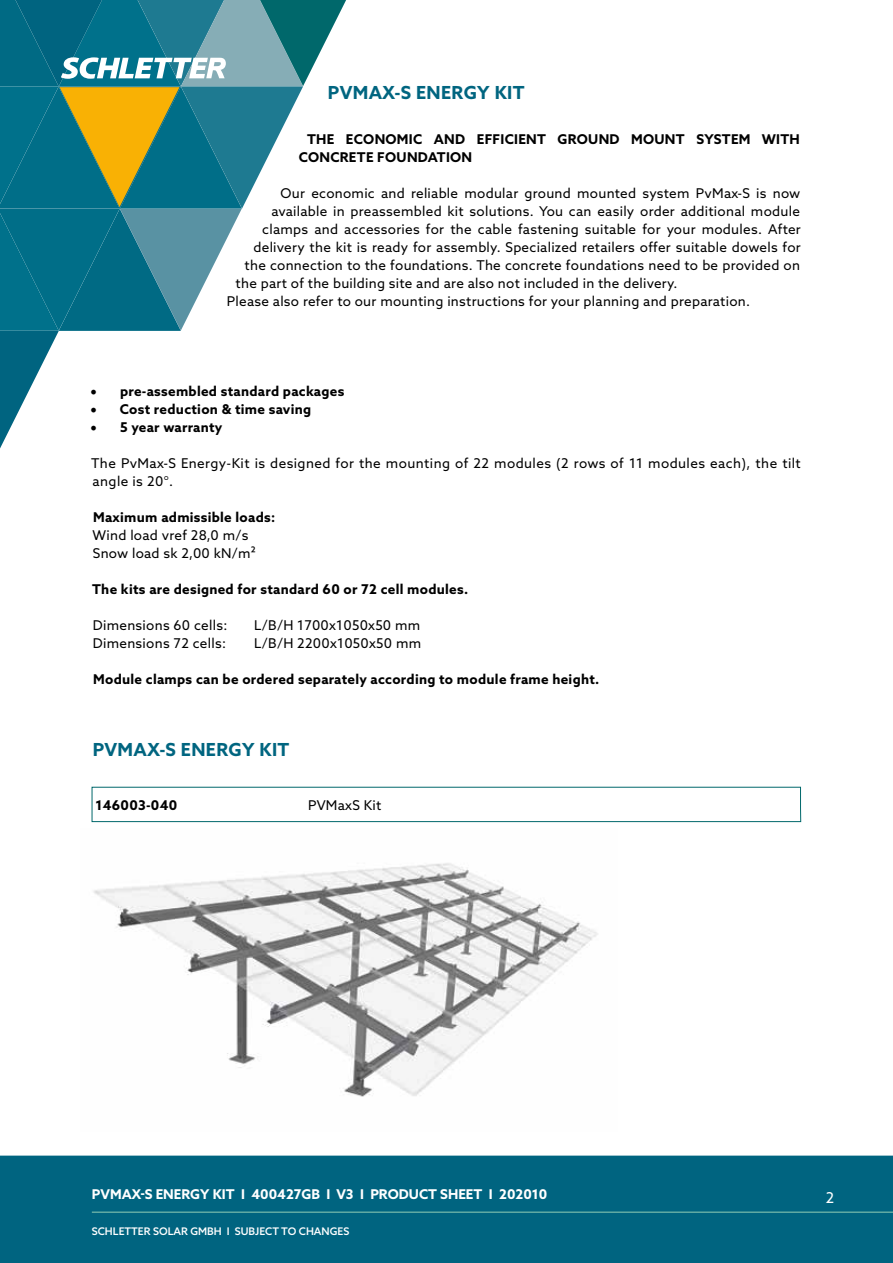
<style>
.page{position:relative;width:893px;height:1263px;background:#fff}
.page>*{position:absolute;margin:0;border:0;box-sizing:border-box;transform-origin:0 0}
.t1{font:700 18px "Azo Sans";letter-spacing:.02em;color:#006580}
.t2{font:15px "Azo Sans";color:#fff}
.t3{font:13.5px/18px "Azo Sans";letter-spacing:.02em;color:#000}
.t4{font:700 13.5px/18px "Azo Sans";letter-spacing:.02em;color:#000}
.t5{font:700 13.5px "Azo Sans";color:#fff}
.t6{font:500 10.5px "Azo Sans";color:#fff}
.s1{font-family:"Minion Pro";font-weight:400;font-size:18px}
</style>
<div class="page">
<div style="left:0;top:1155px;width:893px;height:108px;background:#006480"></div>
<hr style="left:92px;top:1212px;width:801px;height:1px;background:#93cdb5">
<svg style="left:0;top:0;width:346px;height:449px"></svg>
<img style="left:93px;top:863px;width:505px;height:234px">
<svg style="left:92px;top:787px;width:709px;height:35px"></svg>
<h1 class="t1" style="left:328px;top:81px;width:198px">PVMAX-S ENERGY KIT</h1>
<p class="t4" style="left:299px;top:130px;width:503px;text-indent:8px">THE ECONOMIC AND EFFICIENT GROUND MOUNT SYSTEM WITH<br>CONCRETE FOUNDATION</p>
<p class="t3" style="left:281px;top:184px;width:521px">Our economic and reliable modular ground mounted system PvMax-S is now</p>
<p class="t3" style="left:271px;top:202px;width:530px">available in preassembled kit solutions. You can easily order additional module</p>
<p class="t3" style="left:262px;top:220px;width:540px">clamps and accessories for the cable fastening suitable for your modules. After</p>
<p class="t3" style="left:253px;top:238px;width:549px">delivery the kit is ready for assembly. Specialized retailers offer suitable dowels for</p>
<p class="t3" style="left:245px;top:256px;width:557px">the connection to the foundations. The concrete foundations need to be provided on</p>
<p class="t3" style="left:236px;top:274px;width:444px">the part of the building site and are also not included in the delivery.</p>
<p class="t3" style="left:227px;top:292px;width:525px">Please also refer to our mounting instructions for your planning and preparation.</p>
<p class="t4" style="left:90px;top:382px;width:256px"><span class="s1">•</span> pre-assembled standard packages</p>
<p class="t4" style="left:90px;top:400px;width:222px"><span class="s1">•</span> Cost reduction &amp; time saving</p>
<p class="t4" style="left:90px;top:418px;width:134px"><span class="s1">•</span> 5 year warranty</p>
<p class="t3" style="left:91px;top:454px;width:711px">The PvMax-S Energy-Kit is designed for the mounting of 22 modules (2 rows of 11 modules each), the tilt angle is 20°.</p>
<p class="t4" style="left:93px;top:508px;width:184px">Maximum admissible loads:</p>
<p class="t3" style="left:93px;top:526px;width:165px">Wind load vref 28,0 m/s<br>Snow load sk 2,00 kN/m²</p>
<p class="t4" style="left:92px;top:580px;width:378px">The kits are designed for standard 60 or 72 cell modules.</p>
<p class="t3" style="left:93px;top:616px;width:136px">Dimensions 60 cells:</p>
<p class="t3" style="left:254px;top:616px;width:167px">L/B/H 1700x1050x50 mm</p>
<p class="t3" style="left:93px;top:634px;width:135px">Dimensions 72 cells:</p>
<p class="t3" style="left:254px;top:634px;width:168px">L/B/H 2200x1050x50 mm</p>
<p class="t4" style="left:93px;top:670px;width:508px">Module clamps can be ordered separately according to module frame height.</p>
<h1 class="t1" style="left:93px;top:738px;width:198px">PVMAX-S ENERGY KIT</h1>
<p class="t4" style="left:96px;top:796px;width:83px">146003-040</p>
<p class="t3" style="left:308px;top:796px;width:75px">PVMaxS Kit</p>
<p class="t5" style="left:92px;top:1185px;width:457px">PVMAX-S ENERGY KIT I 400427GB I V3 I PRODUCT SHEET I 202010</p>
<p class="t2" style="left:826px;top:1187px;width:10px">2</p>
<p class="t6" style="left:92px;top:1224px;width:259px">SCHLETTER SOLAR GMBH I SUBJECT TO CHANGES</p>
</div>
